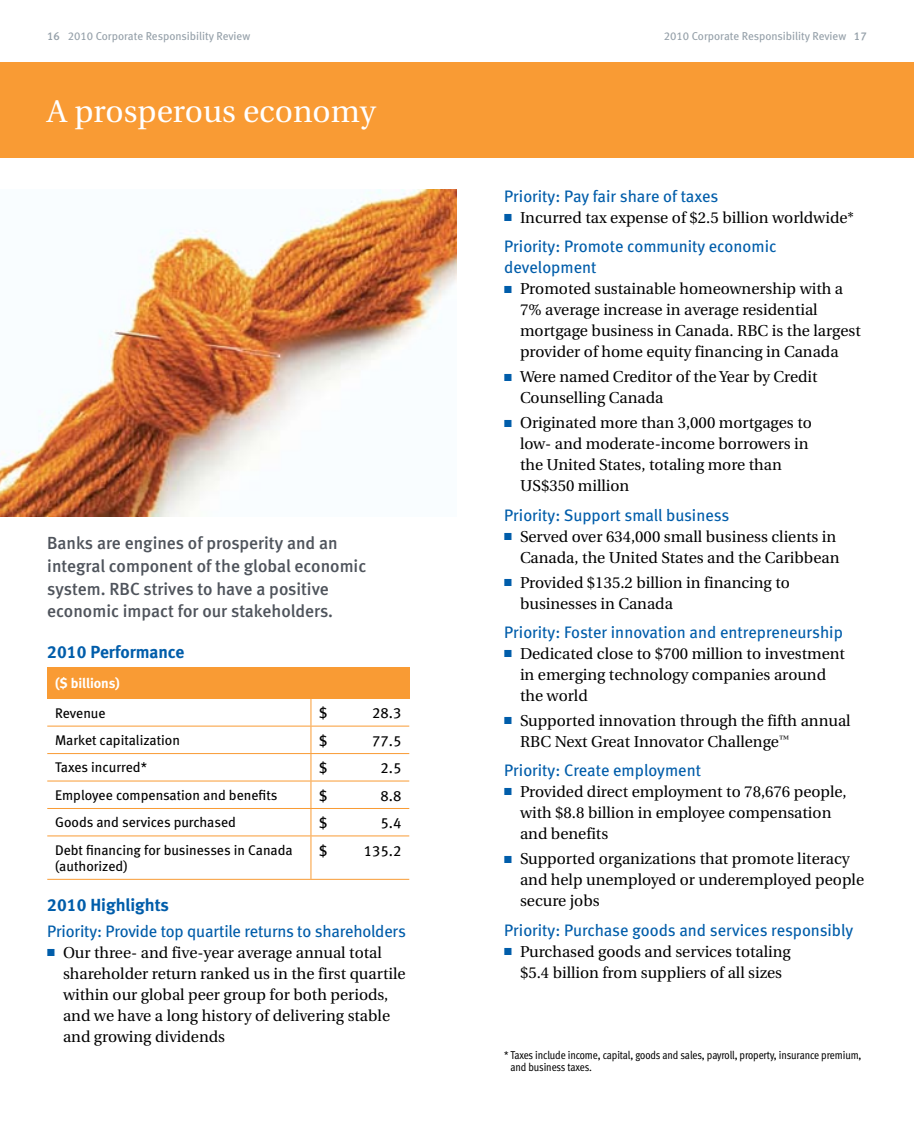
<style>
.page{position:relative;width:914px;height:1134px;background:#fff}
.page>*{position:absolute;margin:0;border:0;box-sizing:border-box;transform-origin:0 0}
.t1{font:31.5px "Utopia";color:#fff}
.t2{font:17.5px/22.8px "Meta Medium LF";color:#4f545c}
.t3{font:17.5px "Meta Bold LF";color:#005daa}
.t4{font:16.62px/21px "Meta Book LF";color:#005daa}
.t5{font:15.75px/21px "Utopia";color:#000}
.t6{font:14.88px "Meta Book LF";color:#000}
.t7{font:14px/16.6px "Meta Book LF";color:#000}
.t8{font:14px "Meta Bold LF";letter-spacing:-.005em;color:#fff}
.t9{font:11.38px/12.2px "Meta Cond Book LF";letter-spacing:-.01em;color:#000}
.t10{font:11.38px "Meta Book LF";color:#95a0a9}
.s1{font-family:"Meta Medium LF"}
.s2{color:#005daa}
</style>
<div class="page">
<div style="left:0;top:62px;width:914px;height:96px;background:#f99b34"></div>
<div style="left:47px;top:667px;width:362px;height:32px;background:#f99b34"></div>
<hr style="left:47px;top:726px;width:264px;height:1px;background:#f99b34">
<hr style="left:311px;top:726px;width:98px;height:1px;background:#f99b34">
<hr style="left:47px;top:753px;width:264px;height:1px;background:#f99b34">
<hr style="left:311px;top:753px;width:98px;height:1px;background:#f99b34">
<hr style="left:47px;top:781px;width:264px;height:1px;background:#f99b34">
<hr style="left:311px;top:781px;width:98px;height:1px;background:#f99b34">
<hr style="left:47px;top:808px;width:264px;height:1px;background:#f99b34">
<hr style="left:311px;top:808px;width:98px;height:1px;background:#f99b34">
<svg style="left:310px;top:699px;width:1px;height:137px"></svg>
<hr style="left:47px;top:836px;width:264px;height:1px;background:#f99b34">
<hr style="left:311px;top:836px;width:98px;height:1px;background:#f99b34">
<hr style="left:310px;top:836px;width:1px;height:43px;background:#f99b34">
<hr style="left:47px;top:879px;width:264px;height:1px;background:#f99b34">
<hr style="left:311px;top:879px;width:98px;height:1px;background:#f99b34">
<img style="left:0;top:189px;width:457px;height:328px">
<p class="t10" style="left:47px;top:30px;width:204px"><span class="s1">16</span> 2010 Corporate Responsibility Review</p>
<p class="t10" style="left:663px;top:30px;width:204px">2010 Corporate Responsibility Review <span class="s1">17</span></p>
<h1 class="t1" style="left:47px;top:94px;width:330px">A prosperous economy</h1>
<p class="t2" style="left:47px;top:532px;width:320px">Banks are engines of prosperity and an integral component of the global economic system. RBC strives to have a positive economic impact for our stakeholders.</p>
<p class="t3" style="left:47px;top:642px;width:139px">2010 Performance</p>
<p class="t8" style="left:55px;top:675px;width:66px">($ billions)</p>
<p class="t7" style="left:55px;top:704px;width:52px">Revenue</p>
<p class="t6" style="left:319px;top:704px;width:10px">$</p>
<p class="t6" style="left:372px;top:704px;width:31px">28.3</p>
<p class="t7" style="left:55px;top:732px;width:126px">Market capitalization</p>
<p class="t6" style="left:319px;top:732px;width:10px">$</p>
<p class="t6" style="left:372px;top:732px;width:31px">77.5</p>
<p class="t7" style="left:55px;top:759px;width:93px">Taxes incurred*</p>
<p class="t6" style="left:319px;top:759px;width:10px">$</p>
<p class="t6" style="left:380px;top:759px;width:22px">2.5</p>
<p class="t7" style="left:55px;top:787px;width:224px">Employee compensation and benefits</p>
<p class="t6" style="left:319px;top:787px;width:10px">$</p>
<p class="t6" style="left:380px;top:787px;width:22px">8.8</p>
<p class="t7" style="left:55px;top:814px;width:182px">Goods and services purchased</p>
<p class="t6" style="left:319px;top:814px;width:10px">$</p>
<p class="t6" style="left:380px;top:814px;width:22px">5.4</p>
<p class="t7" style="left:55px;top:841px;width:239px">Debt financing for businesses in Canada (authorized)</p>
<p class="t6" style="left:319px;top:842px;width:10px">$</p>
<p class="t6" style="left:364px;top:842px;width:39px">135.2</p>
<p class="t3" style="left:47px;top:894px;width:123px">2010 Highlights</p>
<p class="t4" style="left:47px;top:921px;width:360px">Priority: Provide top quartile returns to shareholders</p>
<p class="t5" style="left:63px;top:943px;width:344px;text-indent:-16px"><span class="s2">■</span> Our three- and five-year average annual total shareholder return ranked us in the first quartile within our global peer group for both periods, and we have a long history of delivering stable and growing dividends</p>
<p class="t4" style="left:504px;top:186px;width:215px">Priority: Pay fair share of taxes</p>
<p class="t5" style="left:504px;top:208px;width:351px"><span class="s2">■</span> Incurred tax expense of $2.5 billion worldwide*</p>
<p class="t4" style="left:504px;top:236px;width:274px">Priority: Promote community economic development</p>
<p class="t5" style="left:520px;top:279px;width:342px;text-indent:-16px"><span class="s2">■</span> Promoted sustainable homeownership with a 7% average increase in average residential mortgage business in Canada. RBC is the largest provider of home equity financing in Canada</p>
<p class="t5" style="left:520px;top:367px;width:299px;text-indent:-16px"><span class="s2">■</span> Were named Creditor of the Year by Credit<br>Counselling Canada</p>
<p class="t5" style="left:520px;top:413px;width:293px;text-indent:-16px"><span class="s2">■</span> Originated more than 3,000 mortgages to low- and moderate-income borrowers in the United States, totaling more than US$350 million</p>
<p class="t4" style="left:504px;top:504px;width:227px">Priority: Support small business</p>
<p class="t5" style="left:504px;top:526px;width:337px;text-align:right"><span class="s2">■</span> Served over 634,000 small business clients in<br>Canada, the United States and the Caribbean</p>
<p class="t5" style="left:520px;top:572px;width:271px;text-indent:-16px"><span class="s2">■</span> Provided $135.2 billion in financing to businesses in Canada</p>
<p class="t4" style="left:504px;top:621px;width:340px">Priority: Foster innovation and entrepreneurship</p>
<p class="t5" style="left:520px;top:643px;width:326px;text-indent:-16px"><span class="s2">■</span> Dedicated close to $700 million to investment in emerging technology companies around the world</p>
<p class="t5" style="left:520px;top:710px;width:332px;text-indent:-16px"><span class="s2">■</span> Supported innovation through the fifth annual<br>RBC Next Great Innovator Challenge<sup>™</sup></p>
<p class="t4" style="left:504px;top:760px;width:198px">Priority: Create employment</p>
<p class="t5" style="left:520px;top:782px;width:328px;text-indent:-16px"><span class="s2">■</span> Provided direct employment to 78,676 people, with $8.8 billion in employee compensation and benefits</p>
<p class="t5" style="left:520px;top:849px;width:345px;text-indent:-16px"><span class="s2">■</span> Supported organizations that promote literacy and help unemployed or underemployed people secure jobs</p>
<p class="t4" style="left:504px;top:919px;width:350px">Priority: Purchase goods and services responsibly</p>
<p class="t5" style="left:504px;top:941px;width:288px;text-align:center"><span class="s2">■</span> Purchased goods and services totaling $5.4 billion from suppliers of all sizes</p>
<p class="t9" style="left:510px;top:1049px;width:352px;text-indent:-6px">* Taxes include income, capital, goods and sales, payroll, property, insurance premium, and business taxes.</p>
</div>
